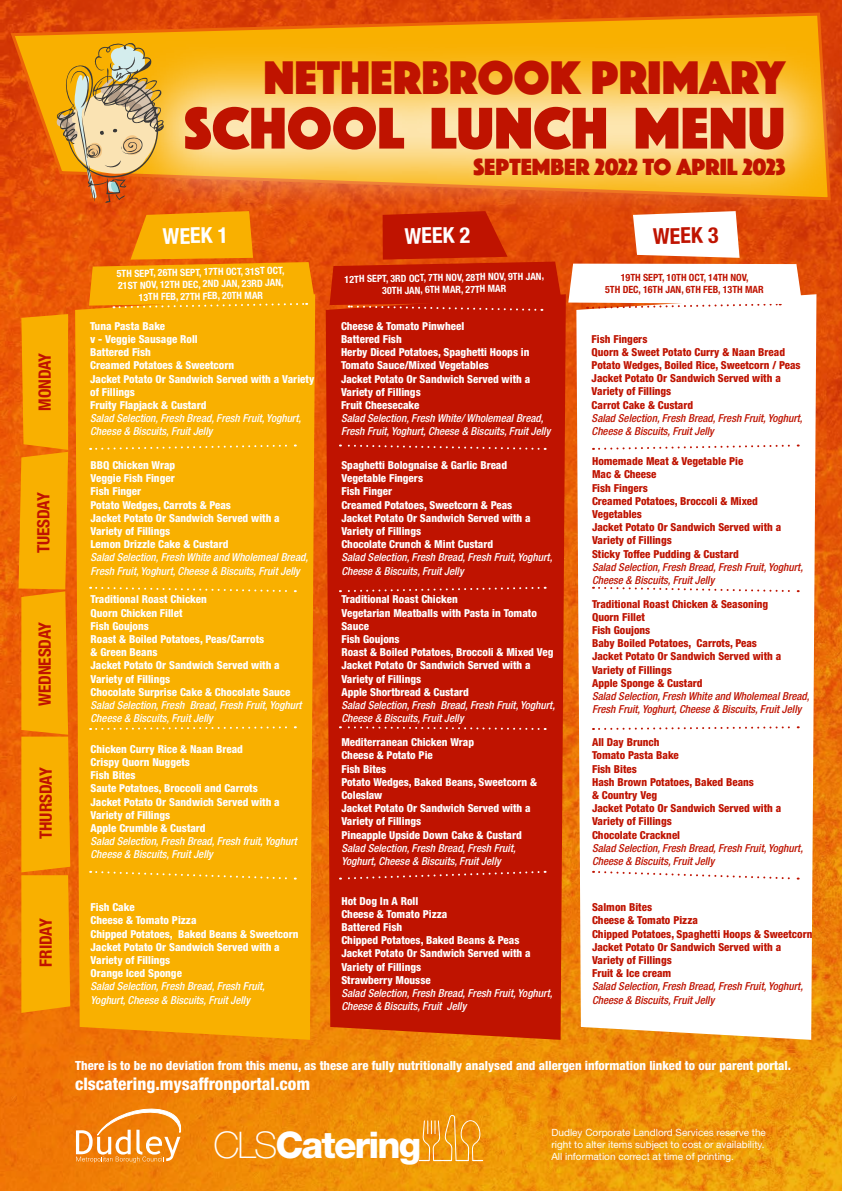
<style>
.page{position:relative;width:842px;height:1191px;background:#fff}
.page>*{position:absolute;margin:0;border:0;box-sizing:border-box;transform-origin:0 0}
.t1{font:61.1px "Phosphate Solid";color:#bf1300}
.t2{font:49px "Phosphate Solid";color:#bf1300}
.t3{font:800 36.8px "Helvetica Neue LT Pro";letter-spacing:-.05em;color:#fff}
.t4{font:24.4px "Phosphate Solid";color:#bf1300}
.t5{font:700 condensed 22px "Helvetica Neue LT Pro";color:#fff}
.t6{font:700 condensed 22px "Helvetica Neue LT Pro";color:#bf1300}
.t7{font:800 condensed 17.3px "Helvetica Neue LT Pro";color:#fff}
.t8{font:700 condensed 17px "Helvetica Neue LT Pro";color:#bf1300}
.t9{font:800 condensed 12.7px "Helvetica Neue LT Pro";color:#fff}
.t10{font:800 condensed 11px/13.2px "Helvetica Neue LT Pro";color:#fff}
.t11{font:800 condensed 11px/13.2px "Helvetica Neue LT Pro";color:#bf1300}
.t12{font:italic 500 condensed 11px/13.2px "Helvetica Neue LT Pro";color:#fff}
.t13{font:italic 500 condensed 11px/13.2px "Helvetica Neue LT Pro";color:#bf1300}
.t14{font:700 condensed 10px/12px "Helvetica Neue LT Pro";color:#fff;text-align:center}
.t15{font:10px/12px "Helvetica Neue LT Pro";color:#fff}
.t16{font:700 condensed 10px/12px "Helvetica Neue LT Pro";letter-spacing:-.005em;color:#bf1300;text-align:center}
.s1{font-weight:100}
</style>
<div class="page">
<img style="left:0;top:0;width:842px;height:1191px">
<svg style="left:9px;top:11px;width:823px;height:191px;background:#ea7303"></svg>
<div style="left:75px;top:294px;width:240px;height:745px;background:#f9b000"></div>
<div style="left:326px;top:294px;width:240px;height:745px;background:#bf1300"></div>
<svg style="left:576px;top:294px;width:240px;height:745px"></svg>
<svg style="left:633px;top:219px;width:107px;height:39px"></svg>
<svg style="left:19px;top:314px;width:51px;height:699px;background:#f7a600"></svg>
<div style="left:116px;top:38px;width:726px;height:181px;background:#fff;opacity:.76"></div>
<svg style="left:56px;top:42px;width:110px;height:161px;background:#daa452"></svg>
<svg style="left:90px;top:443px;width:206px;height:8px;background:#f9b40f"></svg>
<svg style="left:340px;top:443px;width:206px;height:8px;background:#c2210f"></svg>
<svg style="left:593px;top:443px;width:206px;height:8px"></svg>
<svg style="left:90px;top:586px;width:206px;height:7px"></svg>
<svg style="left:340px;top:586px;width:206px;height:7px"></svg>
<svg style="left:593px;top:586px;width:206px;height:7px"></svg>
<svg style="left:90px;top:725px;width:206px;height:6px"></svg>
<svg style="left:340px;top:725px;width:206px;height:6px"></svg>
<svg style="left:593px;top:725px;width:206px;height:6px"></svg>
<svg style="left:90px;top:870px;width:206px;height:10px;background:#f9b30c"></svg>
<svg style="left:340px;top:870px;width:206px;height:10px;background:#c21e0c"></svg>
<svg style="left:593px;top:870px;width:206px;height:10px"></svg>
<svg style="left:76px;top:1105px;width:106px;height:57px;background:#f2983a"></svg>
<svg style="left:419px;top:1115px;width:64px;height:46px;background:#f0a026"></svg>
<svg style="left:89px;top:211px;width:226px;height:98px;background:#f39103"></svg>
<svg style="left:330px;top:211px;width:232px;height:101px;background:#ca2503"></svg>
<svg style="left:568px;top:264px;width:234px;height:46px"></svg>
<h3 class="t8" style="left:35px;top:411px;width:60px;rotate:-90deg">MONDAY</h3>
<h3 class="t8" style="left:33px;top:553px;width:62px;rotate:-90deg">TUESDAY</h3>
<h3 class="t8" style="left:35px;top:706px;width:86px;rotate:-90deg">WEDNESDAY</h3>
<h3 class="t8" style="left:36px;top:839px;width:73px;rotate:-90deg">THURSDAY</h3>
<h3 class="t8" style="left:36px;top:966px;width:50px;rotate:-90deg">FRIDAY</h3>
<h2 class="t2" style="left:263px;top:43px;width:523px">NETHERBROOK PRIMARY</h2>
<h1 class="t1" style="left:184px;top:85px;width:603px">SCHOOL LUNCH MENU</h1>
<h3 class="t4" style="left:473px;top:150px;width:314px">SEPTEMBER 2022 TO APRIL 2023</h3>
<h3 class="t5" style="left:163px;top:223px;width:67px;rotate:-1deg">WEEK 1</h3>
<h3 class="t5" style="left:404px;top:223px;width:67px;rotate:-1deg">WEEK 2</h3>
<h3 class="t6" style="left:653px;top:223px;width:67px;rotate:-1deg">WEEK 3</h3>
<p class="t14" style="left:117px;top:267px;width:169px;rotate:-1deg">5TH SEPT, 26TH SEPT, 17TH OCT, 31ST OCT,<br>21ST NOV, 12TH DEC, 2ND JAN, 23RD JAN,<br>13TH FEB, 27TH FEB, 20TH MAR</p>
<p class="t14" style="left:344px;top:273px;width:201px;rotate:-1deg">12TH SEPT, 3RD OCT, 7TH NOV, 28TH NOV, 9TH JAN,<br>30TH JAN, 6TH MAR, 27TH MAR</p>
<p class="t16" style="left:605px;top:271px;width:160px">19TH SEPT, 10TH OCT, 14TH NOV,<br>5TH DEC, 16TH JAN, 6TH FEB, 13TH MAR</p>
<p class="t10" style="left:90px;top:319px;width:226px">Tuna Pasta Bake<br>v - Veggie Sausage Roll<br>Battered Fish<br>Creamed Potatoes &amp; Sweetcorn<br>Jacket Potato Or Sandwich Served with a Variety of Fillings<br>Fruity Flapjack &amp; Custard</p>
<p class="t12" style="left:90px;top:411px;width:212px">Salad Selection, Fresh Bread, Fresh Fruit, Yoghurt,<br>Cheese &amp; Biscuits, Fruit Jelly</p>
<p class="t10" style="left:91px;top:458px;width:191px">BBQ Chicken Wrap<br>Veggie Fish Finger<br>Fish Finger<br>Potato Wedges, Carrots &amp; Peas<br>Jacket Potato Or Sandwich Served with a<br>Variety of Fillings<br>Lemon Drizzle Cake &amp; Custard</p>
<p class="t12" style="left:91px;top:550px;width:219px">Salad Selection, Fresh White and Wholemeal Bread,<br>Fresh Fruit, Yoghurt, Cheese &amp; Biscuits, Fruit Jelly</p>
<p class="t10" style="left:91px;top:592px;width:201px">Traditional Roast Chicken<br>Quorn Chicken Fillet<br>Fish Goujons<br>Roast &amp; Boiled Potatoes, Peas/Carrots<br>&amp; Green Beans<br>Jacket Potato Or Sandwich Served with a<br>Variety of Fillings<br>Chocolate Surprise Cake &amp; Chocolate Sauce</p>
<p class="t12" style="left:91px;top:698px;width:212px">Salad Selection, Fresh Bread, Fresh Fruit, Yoghurt<br>Cheese &amp; Biscuits, Fruit Jelly</p>
<p class="t10" style="left:91px;top:742px;width:191px">Chicken Curry Rice &amp; Naan Bread<br>Crispy Quorn Nuggets<br>Fish Bites<br>Saute Potatoes, Broccoli and Carrots<br>Jacket Potato Or Sandwich Served with a<br>Variety of Fillings<br>Apple Crumble &amp; Custard</p>
<p class="t12" style="left:91px;top:834px;width:208px">Salad Selection, Fresh Bread, Fresh fruit, Yoghurt<br>Cheese &amp; Biscuits, Fruit Jelly</p>
<p class="t10" style="left:91px;top:900px;width:209px">Fish Cake<br>Cheese &amp; Tomato Pizza<br>Chipped Potatoes, Baked Beans &amp; Sweetcorn<br>Jacket Potato Or Sandwich Served with a<br>Variety of Fillings<br>Orange Iced Sponge</p>
<p class="t12" style="left:91px;top:979px;width:176px">Salad Selection, Fresh Bread, Fresh Fruit,<br>Yoghurt, Cheese &amp; Biscuits, Fruit Jelly</p>
<p class="t10" style="left:341px;top:319px;width:191px">Cheese &amp; Tomato Pinwheel<br>Battered Fish<br>Herby Diced Potatoes, Spaghetti Hoops in<br>Tomato Sauce/Mixed Vegetables<br>Jacket Potato Or Sandwich Served with a<br>Variety of Fillings<br>Fruit Cheesecake</p>
<p class="t12" style="left:341px;top:411px;width:211px">Salad Selection, Fresh White/ Wholemeal Bread,<br>Fresh Fruit, Yoghurt, Cheese &amp; Biscuits, Fruit Jelly</p>
<p class="t10" style="left:341px;top:458px;width:191px">Spaghetti Bolognaise &amp; Garlic Bread<br>Vegetable Fingers<br>Fish Finger<br>Creamed Potatoes, Sweetcorn &amp; Peas<br>Jacket Potato Or Sandwich Served with a<br>Variety of Fillings<br>Chocolate Crunch &amp; Mint Custard</p>
<p class="t12" style="left:341px;top:550px;width:212px">Salad Selection, Fresh Bread, Fresh Fruit, Yoghurt,<br>Cheese &amp; Biscuits, Fruit Jelly</p>
<p class="t10" style="left:341px;top:592px;width:214px">Traditional Roast Chicken<br>Vegetarian Meatballs with Pasta in Tomato<br>Sauce<br>Fish Goujons<br>Roast &amp; Boiled Potatoes, Broccoli &amp; Mixed Veg<br>Jacket Potato Or Sandwich Served with a<br>Variety of Fillings<br>Apple Shortbread &amp; Custard</p>
<p class="t12" style="left:341px;top:698px;width:215px">Salad Selection, Fresh Bread, Fresh Fruit, Yoghurt,<br>Cheese &amp; Biscuits, Fruit Jelly</p>
<p class="t10" style="left:341px;top:735px;width:197px">Mediterranean Chicken Wrap<br>Cheese &amp; Potato Pie<br>Fish Bites<br>Potato Wedges, Baked Beans, Sweetcorn &amp;<br>Coleslaw<br>Jacket Potato Or Sandwich Served with a<br>Variety of Fillings<br>Pineapple Upside Down Cake &amp; Custard</p>
<p class="t12" style="left:341px;top:841px;width:176px">Salad Selection, Fresh Bread, Fresh Fruit,<br>Yoghurt, Cheese &amp; Biscuits, Fruit Jelly</p>
<p class="t10" style="left:341px;top:893px;width:191px">Hot Dog In A Roll<br>Cheese &amp; Tomato Pizza<br>Battered Fish<br>Chipped Potatoes, Baked Beans &amp; Peas<br>Jacket Potato Or Sandwich Served with a<br>Variety of Fillings<br>Strawberry Mousse</p>
<p class="t12" style="left:341px;top:986px;width:212px">Salad Selection, Fresh Bread, Fresh Fruit, Yoghurt,<br>Cheese &amp; Biscuits, Fruit Jelly</p>
<p class="t11" style="left:592px;top:332px;width:211px">Fish Fingers<br>Quorn &amp; Sweet Potato Curry &amp; Naan Bread<br>Potato Wedges, Boiled Rice, Sweetcorn / Peas<br>Jacket Potato Or Sandwich Served with a<br>Variety of Fillings<br>Carrot Cake &amp; Custard</p>
<p class="t13" style="left:592px;top:411px;width:212px">Salad Selection, Fresh Bread, Fresh Fruit, Yoghurt,<br>Cheese &amp; Biscuits, Fruit Jelly</p>
<p class="t11" style="left:592px;top:454px;width:191px">Homemade Meat &amp; Vegetable Pie<br>Mac &amp; Cheese<br>Fish Fingers<br>Creamed Potatoes, Broccoli &amp; Mixed<br>Vegetables<br>Jacket Potato Or Sandwich Served with a<br>Variety of Fillings<br>Sticky Toffee Pudding &amp; Custard</p>
<p class="t13" style="left:592px;top:560px;width:212px">Salad Selection, Fresh Bread, Fresh Fruit, Yoghurt,<br>Cheese &amp; Biscuits, Fruit Jelly</p>
<p class="t11" style="left:592px;top:597px;width:191px">Traditional Roast Chicken &amp; Seasoning<br>Quorn Fillet<br>Fish Goujons<br>Baby Boiled Potatoes, Carrots, Peas<br>Jacket Potato Or Sandwich Served with a<br>Variety of Fillings<br>Apple Sponge &amp; Custard</p>
<p class="t13" style="left:592px;top:689px;width:219px">Salad Selection, Fresh White and Wholemeal Bread,<br>Fresh Fruit, Yoghurt, Cheese &amp; Biscuits, Fruit Jelly</p>
<p class="t11" style="left:592px;top:735px;width:191px">All Day Brunch<br>Tomato Pasta Bake<br>Fish Bites<br>Hash Brown Potatoes, Baked Beans<br>&amp; Country Veg<br>Jacket Potato Or Sandwich Served with a<br>Variety of Fillings<br>Chocolate Cracknel</p>
<p class="t13" style="left:592px;top:841px;width:212px">Salad Selection, Fresh Bread, Fresh Fruit, Yoghurt,<br>Cheese &amp; Biscuits, Fruit Jelly</p>
<p class="t11" style="left:592px;top:900px;width:222px">Salmon Bites<br>Cheese &amp; Tomato Pizza<br>Chipped Potatoes, Spaghetti Hoops &amp; Sweetcorn<br>Jacket Potato Or Sandwich Served with a<br>Variety of Fillings<br>Fruit &amp; Ice cream</p>
<p class="t13" style="left:592px;top:979px;width:212px">Salad Selection, Fresh Bread, Fresh Fruit, Yoghurt,<br>Cheese &amp; Biscuits, Fruit Jelly</p>
<p class="t9" style="left:75px;top:1057px;width:718px">There is to be no deviation from this menu, as these are fully nutritionally analysed and allergen information linked to our parent portal.</p>
<h3 class="t7" style="left:75px;top:1073px;width:237px">clscatering.mysaffronportal.com</h3>
<h3 class="t3" style="left:214px;top:1123px;width:209px"><span class="s1">CLS</span>Catering</h3>
<p class="t15" style="left:551px;top:1126px;width:216px">Dudley Corporate Landlord Services reserve the right to alter items subject to cost or availability.</p>
<p class="t15" style="left:551px;top:1150px;width:184px">All information correct at time of printing.</p>
</div>
